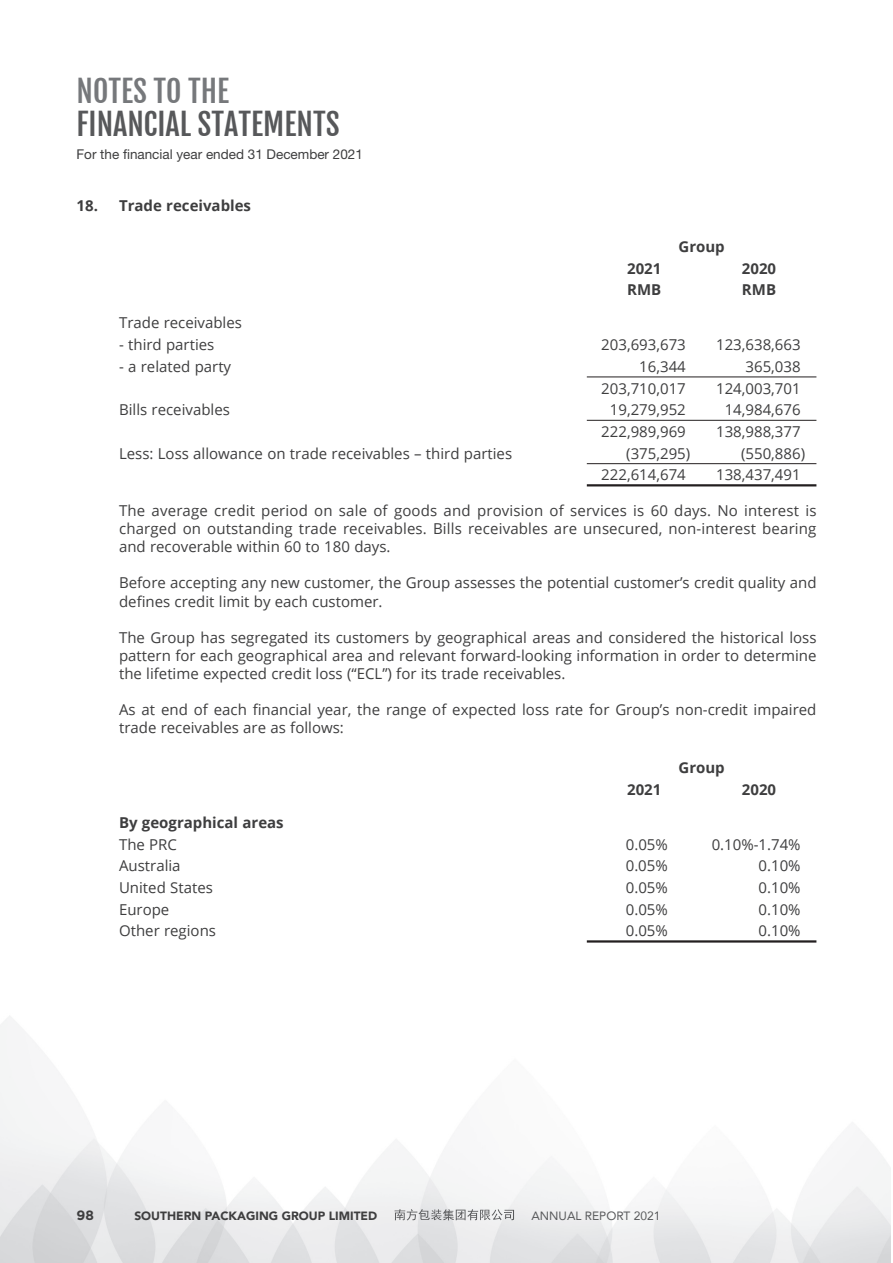
<style>
.page{position:relative;width:893px;height:1263px;background:#fff}
.page>*{position:absolute;margin:0;border:0;box-sizing:border-box;transform-origin:0 0}
.t1{font:30px "Fjalla One";color:#57585a}
.t2{font:30px "Fjalla One";color:#76787b}
.t3{font:15px/18px "Open Sans";color:#3e3e3f;text-align:justify}
.t4{font:700 15px "Open Sans";color:#3e3e3f}
.t5{font:13.5px "Helvetica Neue LT Std";color:#3e3e3f}
.t6{font:700 13.5px "Gotham";color:#3e3e3f}
.t7{font:900 12px "Avenir";color:#3e3e3f}
.t8{font:12px "Avenir";color:#57585a}
</style>
<div class="page">
<img style="left:0;top:376px;width:891px;height:887px">
<svg style="left:395px;top:1209px;width:119px;height:11px"></svg>
<hr style="left:587px;top:463px;width:229px;height:1px;background:#231f20">
<hr style="left:587px;top:484px;width:229px;height:2px;background:#231f20">
<hr style="left:587px;top:377px;width:229px;height:1px;background:#231f20">
<hr style="left:587px;top:420px;width:229px;height:1px;background:#231f20">
<hr style="left:587px;top:940px;width:229px;height:2px;background:#231f20">
<h1 class="t2" style="left:77px;top:73px;width:154px">NOTES TO THE</h1>
<h1 class="t1" style="left:77px;top:106px;width:265px">FINANCIAL STATEMENTS</h1>
<p class="t5" style="left:77px;top:149px;width:288px">For the financial year ended 31 December 2021</p>
<p class="t4" style="left:77px;top:195px;width:176px">18. Trade receivables</p>
<p class="t4" style="left:678px;top:236px;width:48px">Group</p>
<p class="t4" style="left:627px;top:258px;width:36px">2021</p>
<p class="t4" style="left:742px;top:258px;width:36px">2020</p>
<p class="t4" style="left:627px;top:279px;width:36px">RMB</p>
<p class="t4" style="left:742px;top:279px;width:36px">RMB</p>
<p class="t3" style="left:119px;top:314px;width:124px">Trade receivables</p>
<p class="t3" style="left:119px;top:335px;width:97px">- third parties</p>
<p class="t3" style="left:601px;top:335px;width:86px">203,693,673</p>
<p class="t3" style="left:716px;top:335px;width:86px">123,638,663</p>
<p class="t3" style="left:119px;top:357px;width:114px">- a related party</p>
<p class="t3" style="left:639px;top:357px;width:48px">16,344</p>
<p class="t3" style="left:745px;top:357px;width:57px">365,038</p>
<p class="t3" style="left:601px;top:379px;width:86px">203,710,017</p>
<p class="t3" style="left:716px;top:379px;width:86px">124,003,701</p>
<p class="t3" style="left:119px;top:400px;width:112px">Bills receivables</p>
<p class="t3" style="left:610px;top:400px;width:77px">19,279,952</p>
<p class="t3" style="left:725px;top:400px;width:77px">14,984,676</p>
<p class="t3" style="left:601px;top:422px;width:86px">222,989,969</p>
<p class="t3" style="left:716px;top:422px;width:86px">138,988,377</p>
<p class="t3" style="left:119px;top:444px;width:395px">Less: Loss allowance on trade receivables – third parties</p>
<p class="t3" style="left:626px;top:444px;width:66px">(375,295)</p>
<p class="t3" style="left:741px;top:444px;width:66px">(550,886)</p>
<p class="t3" style="left:601px;top:465px;width:86px">222,614,674</p>
<p class="t3" style="left:716px;top:465px;width:86px">138,437,491</p>
<p class="t3" style="left:119px;top:502px;width:699px">The average credit period on sale of goods and provision of services is 60 days. No interest is charged on outstanding trade receivables. Bills receivables are unsecured, non-interest bearing and recoverable within 60 to 180 days.</p>
<p class="t3" style="left:119px;top:574px;width:699px">Before accepting any new customer, the Group assesses the potential customer’s credit quality and defines credit limit by each customer.</p>
<p class="t3" style="left:119px;top:628px;width:699px">The Group has segregated its customers by geographical areas and considered the historical loss pattern for each geographical area and relevant forward-looking information in order to determine the lifetime expected credit loss (“ECL”) for its trade receivables.</p>
<p class="t3" style="left:119px;top:700px;width:699px">As at end of each financial year, the range of expected loss rate for Group’s non-credit impaired trade receivables are as follows:</p>
<p class="t4" style="left:678px;top:757px;width:48px">Group</p>
<p class="t4" style="left:627px;top:779px;width:36px">2021</p>
<p class="t4" style="left:742px;top:779px;width:36px">2020</p>
<p class="t4" style="left:119px;top:812px;width:166px">By geographical areas</p>
<p class="t3" style="left:119px;top:835px;width:59px">The PRC</p>
<p class="t3" style="left:626px;top:835px;width:44px">0.05%</p>
<p class="t3" style="left:712px;top:835px;width:90px">0.10%-1.74%</p>
<p class="t3" style="left:119px;top:856px;width:63px">Australia</p>
<p class="t3" style="left:626px;top:856px;width:44px">0.05%</p>
<p class="t3" style="left:759px;top:856px;width:44px">0.10%</p>
<p class="t3" style="left:119px;top:878px;width:95px">United States</p>
<p class="t3" style="left:626px;top:878px;width:44px">0.05%</p>
<p class="t3" style="left:759px;top:878px;width:44px">0.10%</p>
<p class="t3" style="left:119px;top:900px;width:52px">Europe</p>
<p class="t3" style="left:626px;top:900px;width:44px">0.05%</p>
<p class="t3" style="left:759px;top:900px;width:44px">0.10%</p>
<p class="t3" style="left:119px;top:921px;width:98px">Other regions</p>
<p class="t3" style="left:626px;top:921px;width:44px">0.05%</p>
<p class="t3" style="left:759px;top:921px;width:44px">0.10%</p>
<p class="t6" style="left:77px;top:1211px;width:19px">98</p>
<p class="t7" style="left:134px;top:1208px;width:244px">SOUTHERN PACKAGING GROUP LIMITED</p>
<p class="t8" style="left:531px;top:1208px;width:130px">ANNUAL REPORT 2021</p>
</div>
